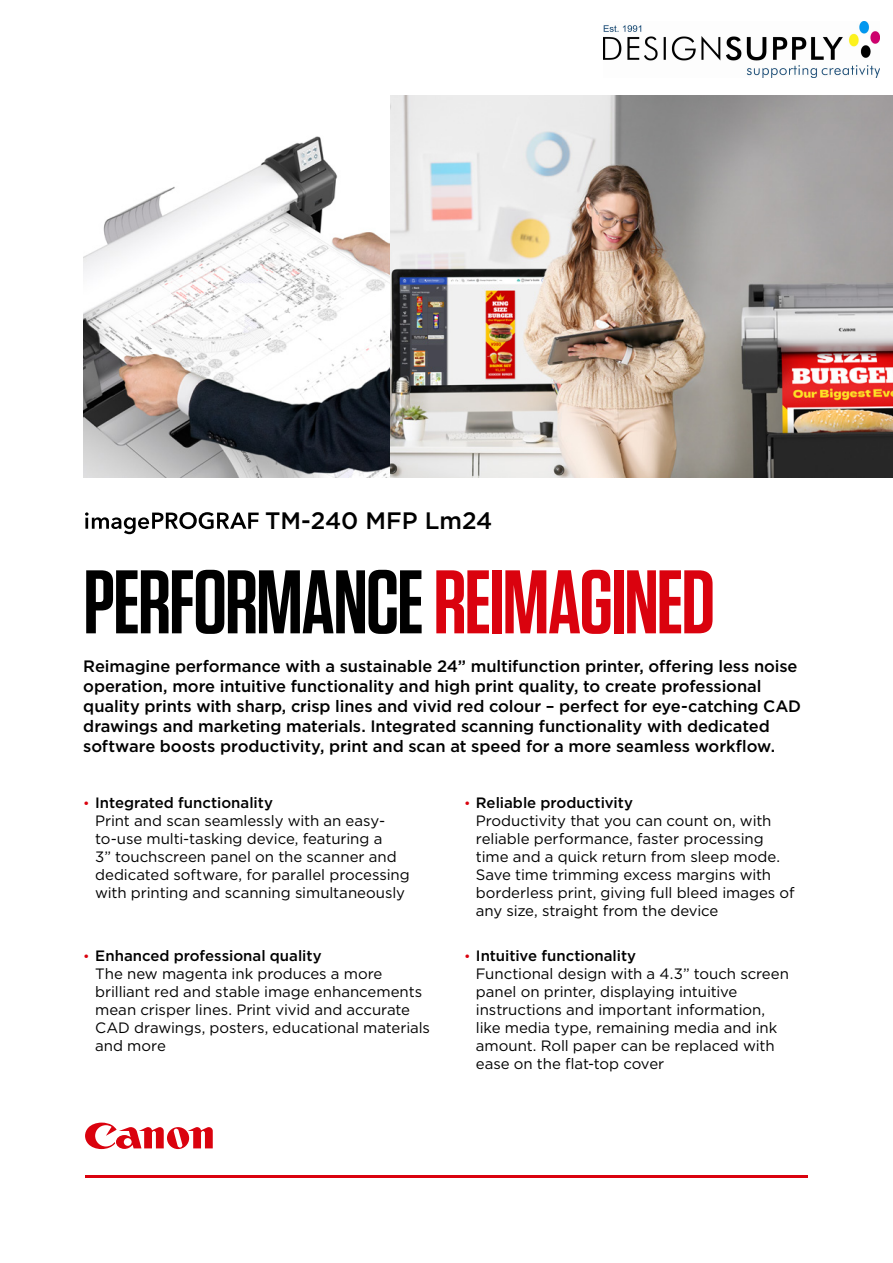
<style>
.page{position:relative;width:893px;height:1263px;background:#fff}
.page>*{position:absolute;margin:0;border:0;box-sizing:border-box;transform-origin:0 0}
.t1{font:600 90px "Tungsten";letter-spacing:-.025em;color:#000}
.t2{font:500 23.85px "Gotham";color:#000}
.t3{font:500 16.5px/19.8px "Gotham";letter-spacing:-.005em;color:#000}
.t4{font:15px/18px "Gotham";letter-spacing:-.005em;color:#000}
.s1{color:#da020e}
.s2{font-size:13.5px;color:#da020e}
.s3{font-weight:500}
</style>
<div class="page">
<svg style="left:85px;top:1122px;width:128px;height:28px"></svg>
<hr style="left:85px;top:1175px;width:723px;height:3px;background:#da020e">
<svg style="left:85px;top:512px;width:174px;height:22px"></svg>
<img style="left:83px;top:96px;width:308px;height:382px">
<img style="left:391px;top:21px;width:502px;height:457px">
<img style="left:603px;top:22px;width:276px;height:56px">
<h2 class="t2" style="left:265px;top:505px;width:229px">TM-240 MFP Lm24</h2>
<h1 class="t1" style="left:83px;top:555px;width:633px">PERFORMANCE<span class="s1">REIMAGINED</span></h1>
<p class="t3" style="left:83px;top:656px;width:719px">Reimagine performance with a sustainable 24” multifunction printer, offering less noise operation, more intuitive functionality and high print quality, to create professional quality prints with sharp, crisp lines and vivid red colour – perfect for eye-catching CAD drawings and marketing materials. Integrated scanning functionality with dedicated software boosts productivity, print and scan at speed for a more seamless workflow.</p>
<p class="t4" style="left:95px;top:794px;width:316px;text-indent:-12px"><span class="s2">•</span> <span class="s3">Integrated functionality<br></span>Print and scan seamlessly with an easy&shy;to-use multi-tasking device, featuring a<br>3” touchscreen panel on the scanner and dedicated software, for parallel processing with printing and scanning simultaneously</p>
<p class="t4" style="left:476px;top:794px;width:320px;text-indent:-12px"><span class="s2">•</span> <span class="s3">Reliable productivity<br></span>Productivity that you can count on, with reliable performance, faster processing time and a quick return from sleep mode.<br>Save time trimming excess margins with borderless print, giving full bleed images of any size, straight from the device</p>
<p class="t4" style="left:476px;top:946px;width:315px;text-indent:-12px"><span class="s2">•</span> <span class="s3">Intuitive functionality<br></span>Functional design with a 4.3” touch screen panel on printer, displaying intuitive instructions and important information, like media type, remaining media and ink amount. Roll paper can be replaced with ease on the flat-top cover</p>
<p class="t4" style="left:95px;top:947px;width:336px;text-indent:-12px"><span class="s2">•</span> <span class="s3">Enhanced professional quality<br></span>The new magenta ink produces a more brilliant red and stable image enhancements mean crisper lines. Print vivid and accurate CAD drawings, posters, educational materials and more</p>
</div>
